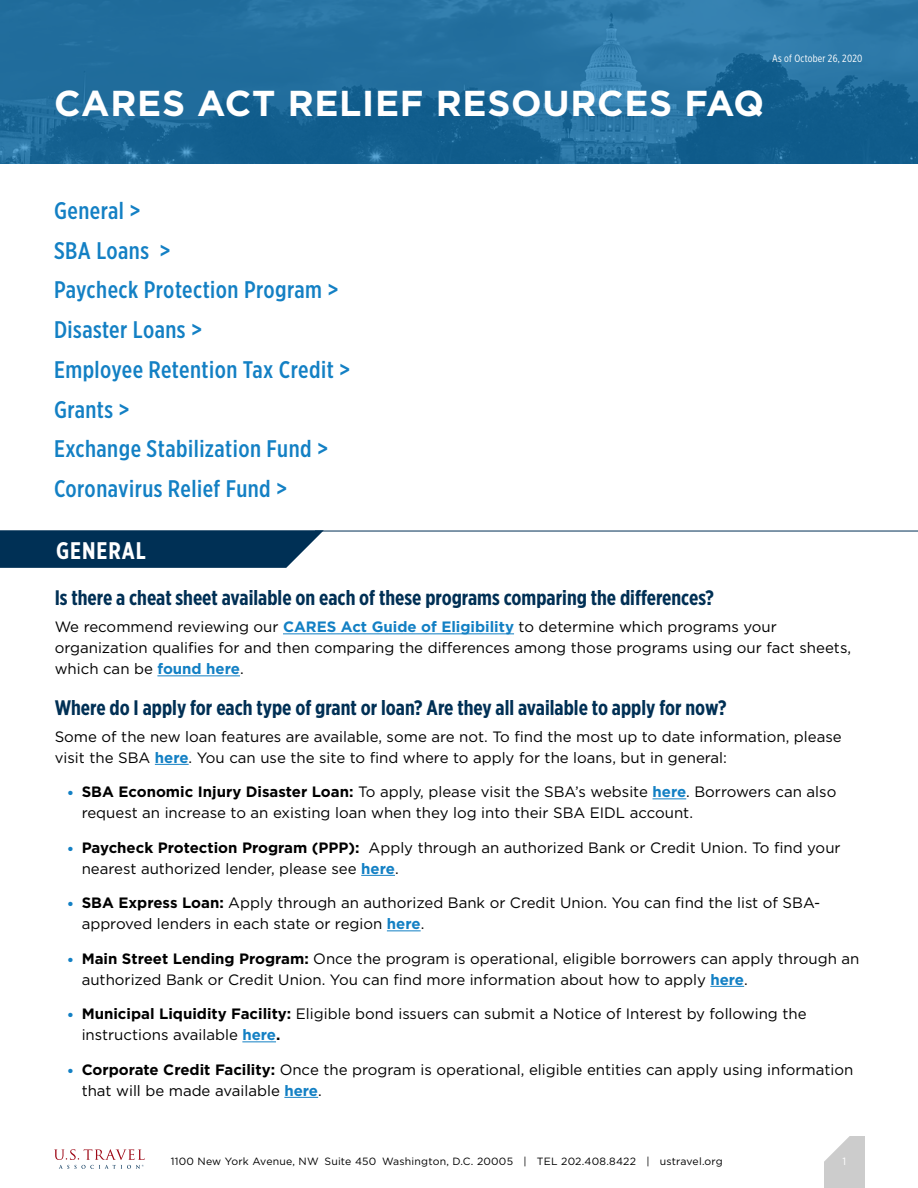
<style>
.page{position:relative;width:918px;height:1188px;background:#fff}
.page>*{position:absolute;margin:0;border:0;box-sizing:border-box;transform-origin:0 0}
.t1{font:700 36px "Gotham";letter-spacing:.02em;color:#fff}
.t2{font:500 24px/39.8px "Gotham X Narrow";letter-spacing:.02em;color:#1380c4}
.t3{font:700 24px "Gotham X Narrow";letter-spacing:.04em;color:#fff}
.t4{font:700 21px "Gotham X Narrow";color:#003055}
.t5{font:15px/21px "Gotham";color:#000}
.t6{font:10.5px "Gotham";letter-spacing:.02em;color:#000}
.t7{font:10.5px "Gotham X Narrow";letter-spacing:.02em;color:#fff}
.t8{font:10.5px "Gotham";color:#fff}
.s1{font-weight:700;color:#1380c4}
.s2{color:#1380c4}
.s3{font-weight:700}
</style>
<div class="page">
<div style="left:824px;top:1137px;width:40px;height:51px;background:#ccc"></div>
<svg style="left:54px;top:1149px;width:91px;height:20px"></svg>
<svg style="left:824px;top:1136px;width:28px;height:26px"></svg>
<svg style="left:0;top:0;width:918px;height:163px;background:#206c9b"></svg>
<hr style="left:283px;top:633px;width:231px;height:1px;background:#1380c4">
<hr style="left:157px;top:675px;width:83px;height:1px;background:#1380c4">
<hr style="left:155px;top:764px;width:34px;height:1px;background:#1380c4">
<hr style="left:653px;top:798px;width:33px;height:1px;background:#1380c4">
<hr style="left:361px;top:875px;width:34px;height:1px;background:#1380c4">
<hr style="left:387px;top:930px;width:34px;height:1px;background:#1380c4">
<hr style="left:710px;top:986px;width:34px;height:1px;background:#1380c4">
<hr style="left:242px;top:1041px;width:34px;height:1px;background:#1380c4">
<hr style="left:284px;top:1097px;width:34px;height:1px;background:#1380c4">
<svg style="left:0;top:530px;width:324px;height:38px;background:#103d60"></svg>
<hr style="left:315px;top:531px;width:603px;height:1px;background:#003055">
<p class="t7" style="left:772px;top:52px;width:92px">As of October 26, 2020</p>
<h1 class="t1" style="left:54px;top:80px;width:712px">CARES ACT RELIEF RESOURCES FAQ</h1>
<h2 class="t2" style="left:54px;top:190px;width:298px">General &gt;<br>SBA Loans &gt;<br>Paycheck Protection Program &gt;<br>Disaster Loans &gt;<br>Employee Retention Tax Credit &gt;<br>Grants &gt;<br>Exchange Stabilization Fund &gt;<br>Coronavirus Relief Fund &gt;</h2>
<h2 class="t3" style="left:56px;top:535px;width:91px">GENERAL</h2>
<h3 class="t4" style="left:55px;top:585px;width:661px">Is there a cheat sheet available on each of these programs comparing the differences?</h3>
<p class="t5" style="left:55px;top:616px;width:798px">We recommend reviewing our <span class="s1">CARES Act Guide of Eligibility</span> to determine which programs your organization qualifies for and then comparing the differences among those programs using our fact sheets, which can be <span class="s1">found here</span>.</p>
<h3 class="t4" style="left:55px;top:695px;width:673px">Where do I apply for each type of grant or loan? Are they all available to apply for now?</h3>
<p class="t5" style="left:55px;top:726px;width:789px">Some of the new loan features are available, some are not. To find the most up to date information, please visit the SBA <span class="s1">here</span>. You can use the site to find where to apply for the loans, but in general:</p>
<p class="t5" style="left:82px;top:781px;width:756px;text-indent:-14px"><span class="s2">●</span> <span class="s3">SBA Economic Injury Disaster Loan:</span> To apply, please visit the SBA’s website <span class="s1">here</span>. Borrowers can also request an increase to an existing loan when they log into their SBA EIDL account.</p>
<p class="t5" style="left:82px;top:837px;width:760px;text-indent:-14px"><span class="s2">●</span> <span class="s3">Paycheck Protection Program (PPP):</span> Apply through an authorized Bank or Credit Union. To find your nearest authorized lender, please see <span class="s1">here</span>.</p>
<p class="t5" style="left:82px;top:892px;width:740px;text-indent:-14px"><span class="s2">●</span> <span class="s3">SBA Express Loan:</span> Apply through an authorized Bank or Credit Union. You can find the list of SBA&shy;approved lenders in each state or region <span class="s1">here</span>.</p>
<p class="t5" style="left:82px;top:948px;width:779px;text-indent:-14px"><span class="s2">●</span> <span class="s3">Main Street Lending Program:</span> Once the program is operational, eligible borrowers can apply through an authorized Bank or Credit Union. You can find more information about how to apply <span class="s1">here</span>.</p>
<p class="t5" style="left:82px;top:1003px;width:726px;text-indent:-14px"><span class="s2">●</span> <span class="s3">Municipal Liquidity Facility:</span> Eligible bond issuers can submit a Notice of Interest by following the instructions available <span class="s1">here</span><span class="s3">.</span></p>
<p class="t5" style="left:82px;top:1059px;width:773px;text-indent:-14px"><span class="s2">●</span> <span class="s3">Corporate Credit Facility:</span> Once the program is operational, eligible entities can apply using information that will be made available <span class="s1">here</span>.</p>
<p class="t6" style="left:171px;top:1154px;width:553px">1100 New York Avenue, NW Suite 450 Washington, D.C. 20005 | TEL 202.408.8422 | ustravel.org</p>
<p class="t8" style="left:842px;top:1154px;width:5px">1</p>
</div>
